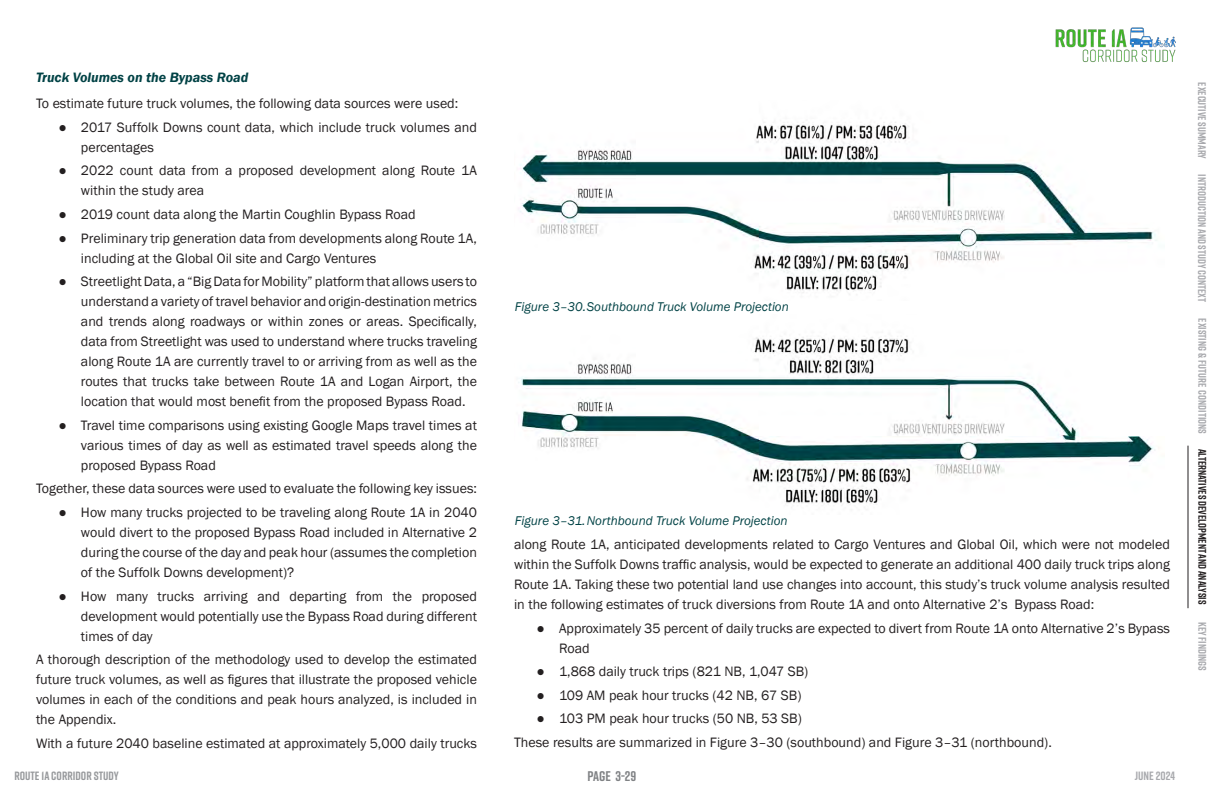
<style>
.page{position:relative;width:1224px;height:792px;background:#fff}
.page>*{position:absolute;margin:0;border:0;box-sizing:border-box;transform-origin:0 0}
.text{font:14px/20px "Franklin Gothic";color:#231f20;text-align:justify}
.Title_4{font:italic 600 14px "Franklin Gothic";color:#004245}
.t1{font:700 14px "Rift";letter-spacing:-.005em;color:#808285}
.t2{font:italic 13px "Franklin Gothic";color:#004245}
.t3{font:700 12px "Rift";color:#97999c}
.t4{font:700 12px "Rift";color:#a8a9ad}
.t5{font:700 11px "Rift";color:#a8a9ad}
.t6{font:700 11px "Rift";color:#231f20}
</style>
<div class="page">
<hr style="left:1188px;top:446px;width:1px;height:162px;background:#231f20">
<img style="left:1055px;top:27px;width:121px;height:36px">
<img style="left:520px;top:122px;width:637px;height:173px">
<img style="left:518px;top:337px;width:637px;height:168px">
<p class="Title_4" style="left:36px;top:68px;width:214px">Truck Volumes on the Bypass Road</p>
<p class="text" style="left:36px;top:94px;width:424px">To estimate future truck volumes, the following data sources were used:</p>
<p class="text" style="left:81px;top:117px;width:398px;text-indent:-22px">● 2017 Suffolk Downs count data, which include truck volumes and percentages</p>
<p class="text" style="left:81px;top:161px;width:397px;text-indent:-22px">● 2022 count data from a proposed development along Route 1A within the study area</p>
<p class="text" style="left:58px;top:205px;width:359px">● 2019 count data along the Martin Coughlin Bypass Road</p>
<p class="text" style="left:81px;top:228px;width:397px;text-indent:-22px">● Preliminary trip generation data from developments along Route 1A, including at the Global Oil site and Cargo Ventures</p>
<p class="text" style="left:81px;top:272px;width:398px;text-indent:-22px">● Streetlight Data, a “Big Data for Mobility” platform that allows users to understand a variety of travel behavior and origin-destination metrics and trends along roadways or within zones or areas. Specifically, data from Streetlight was used to understand where trucks traveling along Route 1A are currently travel to or arriving from as well as the routes that trucks take between Route 1A and Logan Airport, the location that would most benefit from the proposed Bypass Road.</p>
<p class="text" style="left:81px;top:415px;width:398px;text-indent:-22px">● Travel time comparisons using existing Google Maps travel times at various times of day as well as estimated travel speeds along the proposed Bypass Road</p>
<p class="text" style="left:36px;top:479px;width:443px">Together, these data sources were used to evaluate the following key issues:</p>
<p class="text" style="left:81px;top:503px;width:398px;text-indent:-22px">● How many trucks projected to be traveling along Route 1A in 2040 would divert to the proposed Bypass Road included in Alternative 2 during the course of the day and peak hour (assumes the completion of the Suffolk Downs development)?</p>
<p class="text" style="left:81px;top:586px;width:398px;text-indent:-22px">● How many trucks arriving and departing from the proposed development would potentially use the Bypass Road during different times of day</p>
<p class="text" style="left:36px;top:650px;width:443px">A thorough description of the methodology used to develop the estimated future truck volumes, as well as figures that illustrate the proposed vehicle volumes in each of the conditions and peak hours analyzed, is included in the Appendix.</p>
<p class="text" style="left:36px;top:733px;width:443px">With a future 2040 baseline estimated at approximately 5,000 daily trucks</p>
<p class="t2" style="left:515px;top:298px;width:276px">Figure 3–30.Southbound Truck Volume Projection</p>
<p class="t2" style="left:515px;top:512px;width:274px">Figure 3–31.Northbound Truck Volume Projection</p>
<p class="text" style="left:514px;top:535px;width:657px">along Route 1A, anticipated developments related to Cargo Ventures and Global Oil, which were not modeled within the Suffolk Downs traffic analysis, would be expected to generate an additional 400 daily truck trips along Route 1A. Taking these two potential land use changes into account, this study’s truck volume analysis resulted in the following estimates of truck diversions from Route 1A and onto Alternative 2’s Bypass Road:</p>
<p class="text" style="left:559px;top:618px;width:612px;text-indent:-22px">● Approximately 35 percent of daily trucks are expected to divert from Route 1A onto Alternative 2’s Bypass<br>Road</p>
<p class="text" style="left:537px;top:662px;width:273px">● 1,868 daily truck trips (821 NB, 1,047 SB)</p>
<p class="text" style="left:537px;top:685px;width:266px">● 109 AM peak hour trucks (42 NB, 67 SB)</p>
<p class="text" style="left:514px;top:707px;width:539px;line-height:23.6px;text-indent:22px">● 103 PM peak hour trucks (50 NB, 53 SB)<br>These results are summarized in Figure 3–30 (southbound) and Figure 3–31 (northbound).</p>
<p class="t3" style="left:14px;top:767px;width:106px">ROUTE 1A CORRIDOR STUDY</p>
<p class="t1" style="left:588px;top:766px;width:50px">PAGE 3-29</p>
<p class="t4" style="left:1135px;top:767px;width:42px">JUNE 2024</p>
<p class="t5" style="left:1210px;top:82px;width:78px;rotate:90deg">EXECUTIVE SUMMARY</p>
<p class="t5" style="left:1210px;top:174px;width:129px;rotate:90deg">INTRODUCTION AND STUDY CONTEXT</p>
<p class="t5" style="left:1210px;top:318px;width:117px;rotate:90deg">EXISTING &amp; FUTURE CONDITIONS</p>
<p class="t6" style="left:1210px;top:449px;width:157px;rotate:90deg">ALTERNATIVES DEVELOPMENT AND ANALYSIS</p>
<p class="t5" style="left:1210px;top:622px;width:51px;rotate:90deg">KEY FINDINGS</p>
</div>
